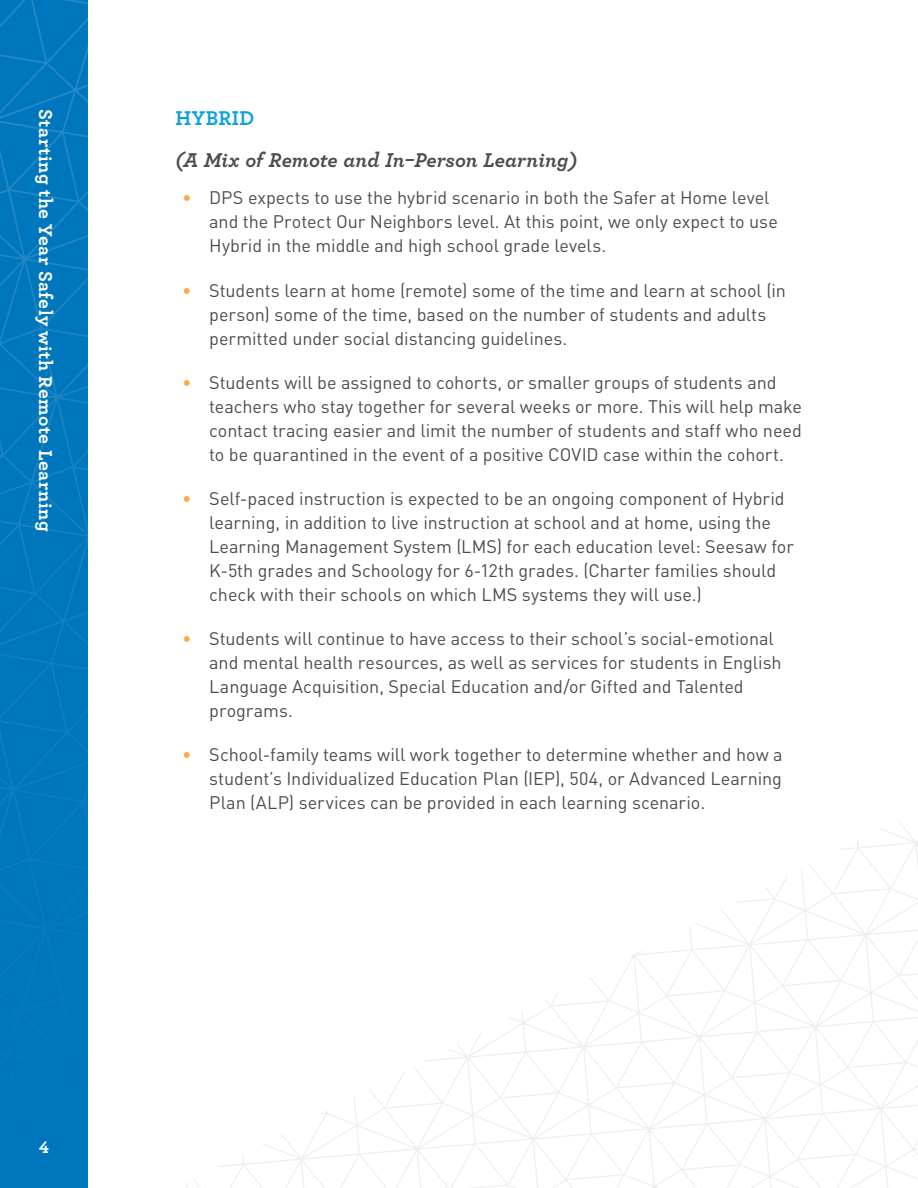
<style>
.page{position:relative;width:918px;height:1188px;background:#fff}
.page>*{position:absolute;margin:0;border:0;box-sizing:border-box;transform-origin:0 0}
.t1{font:italic 700 21px "Archer Pro";letter-spacing:-.005em;color:#4d4d4f}
.t2{font:700 21px "Archer Pro";letter-spacing:.02em;color:#0ea2dc}
.t3{font:700 19.5px "Archer Pro";letter-spacing:.025em;color:#fff}
.t4{font:18px/24px "DIN Pro";letter-spacing:-.005em;color:#4d4d4f}
.t5{font:18px "DIN Pro";color:#faac45}
.t6{font:700 17.4px "Archer Pro";color:#fff}
</style>
<div class="page">
<svg style="left:0;top:0;width:88px;height:1188px;background:#0176bd"></svg>
<svg style="left:186px;top:1044px;width:274px;height:144px"></svg>
<svg style="left:460px;top:970px;width:317px;height:218px"></svg>
<svg style="left:625px;top:887px;width:152px;height:83px"></svg>
<svg style="left:777px;top:820px;width:141px;height:368px"></svg>
<p class="t3" style="left:61px;top:109px;width:424px;rotate:90deg">Starting the Year Safely with Remote Learning</p>
<p class="t2" style="left:176px;top:101px;width:80px">HYBRID</p>
<p class="t1" style="left:176px;top:143px;width:403px">A( Mix of Remote and In-Person Learning(</p>
<p class="t4" style="left:209px;top:185px;width:562px">DPS expects to use the hybrid scenario in both the Safer at Home level</p>
<p class="t5" style="left:182px;top:186px;width:11px">•</p>
<p class="t5" style="left:182px;top:278px;width:11px">•</p>
<p class="t5" style="left:182px;top:370px;width:11px">•</p>
<p class="t5" style="left:182px;top:486px;width:11px">•</p>
<p class="t5" style="left:182px;top:626px;width:11px">•</p>
<p class="t5" style="left:182px;top:743px;width:11px">•</p>
<p class="t4" style="left:209px;top:209px;width:570px">and the Protect Our Neighbors level. At this point, we only expect to use<br>Hybrid in the middle and high school grade levels.</p>
<p class="t4" style="left:209px;top:277px;width:578px">Students learn at home (remote) some of the time and learn at school (in</p>
<p class="t4" style="left:209px;top:301px;width:559px">person) some of the time, based on the number of students and adults permitted under social distancing guidelines.</p>
<p class="t4" style="left:209px;top:370px;width:569px">Students will be assigned to cohorts, or smaller groups of students and</p>
<p class="t4" style="left:209px;top:394px;width:594px;text-align:justify">teachers who stay together for several weeks or more. This will help make contact tracing easier and limit the number of students and staff who need to be quarantined in the event of a positive COVID case within the cohort.</p>
<p class="t4" style="left:209px;top:486px;width:577px">Self-paced instruction is expected to be an ongoing component of Hybrid</p>
<p class="t4" style="left:209px;top:510px;width:586px">learning in, addition to live instruction at school and at home, using the Learning Management System (LMS) for each education level: Seesaw for K-5th grades and Schoology for 6-12th grades (. Charter families should check with their schools on which LMS systems they will use (.</p>
<p class="t4" style="left:209px;top:626px;width:566px">Students will continue to have access to their school s’ social-emotional</p>
<p class="t4" style="left:209px;top:650px;width:574px">and mental health resources, as well as services for students in English<br>Language Acquisition, Special Education and/or Gifted and Talented programs.</p>
<p class="t4" style="left:209px;top:742px;width:575px">School-family teams will work together to determine whether and how a</p>
<p class="t4" style="left:209px;top:766px;width:574px">student s’ Individualized Education Plan (IEP ,) 504, or Advanced Learning<br>Plan (ALP) services can be provided in each learning scenario.</p>
<p class="t6" style="left:39px;top:1134px;width:12px">4</p>
</div>
